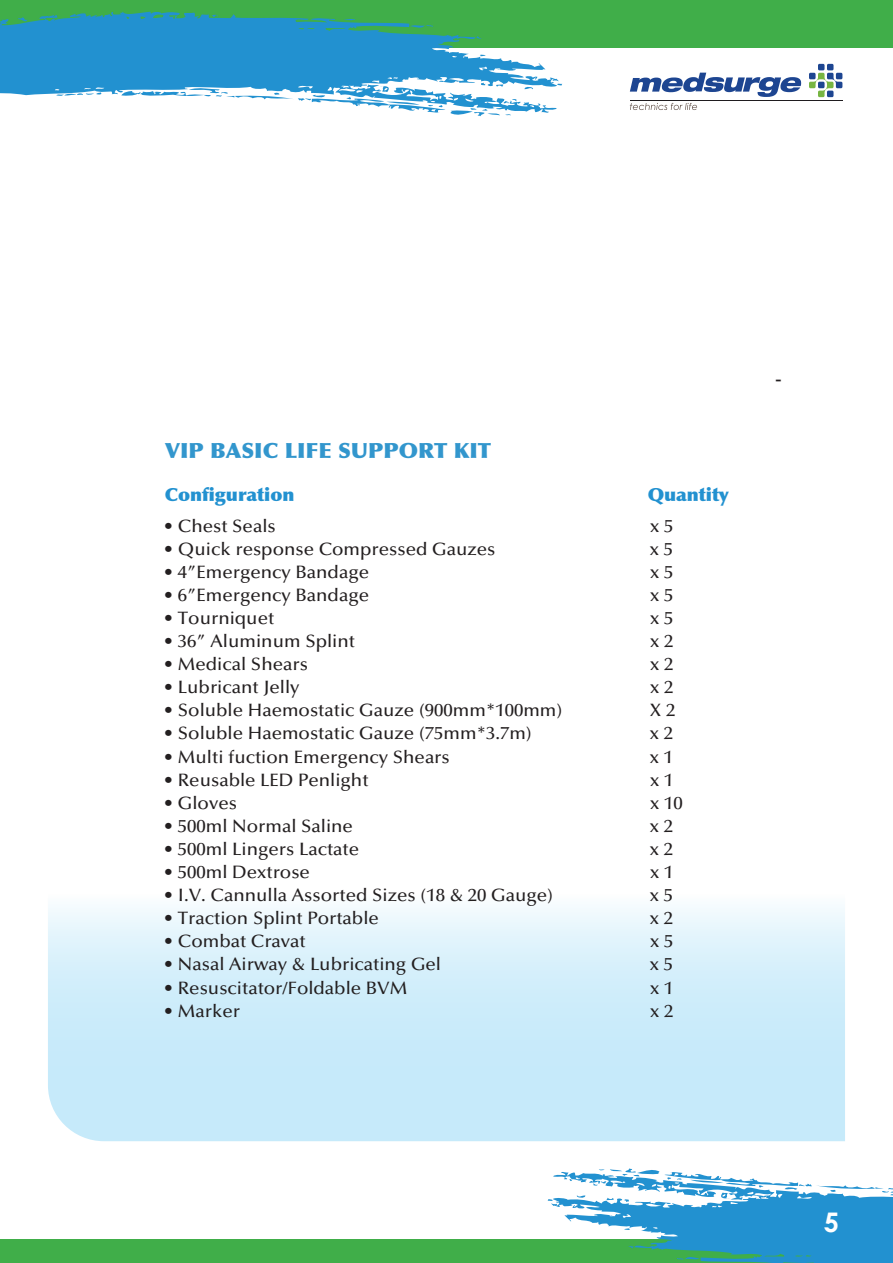
<style>
.page{position:relative;width:893px;height:1263px;background:#fff}
.page>*{position:absolute;margin:0;border:0;box-sizing:border-box;transform-origin:0 0}
.t1{font:700 27px "Century Gothic";color:#fff}
.t2{font:900 21px "Optima LT Std";color:#3296cd;scale:1.04 1}
.t3{font:500 18px "Optima LT Std";color:#231f20;scale:1.04 1}
.t4{font:900 18px "Optima LT Std";color:#2291d0;scale:1.04 1}
.t5{font:18px "Arial";color:#231f20}
</style>
<div class="page">
<svg style="left:48px;top:907px;width:797px;height:234px;background:#d0edfa"></svg>
<div style="left:0;top:0;width:892px;height:48px;background:#40ae49"></div>
<div style="left:0;top:1239px;width:892px;height:24px;background:#40ae49"></div>
<svg style="left:809px;top:64px;width:33px;height:33px"></svg>
<svg style="left:630px;top:103px;width:67px;height:7px"></svg>
<svg style="left:630px;top:73px;width:171px;height:24px"></svg>
<svg style="left:0;top:11px;width:559px;height:102px;fill:#2291d0"></svg>
<svg style="left:211px;top:14px;width:7px;height:3px"></svg>
<svg style="left:410px;top:24px;width:23px;height:6px"></svg>
<svg style="left:480px;top:54px;width:6px;height:2px"></svg>
<svg style="left:121px;top:83px;width:395px;height:33px"></svg>
<svg style="left:548px;top:1168px;width:344px;height:95px"></svg>
<p class="t2" style="left:165px;top:438px;width:315px">VIP BASIC LIFE SUPPORT KIT</p>
<p class="t4" style="left:165px;top:484px;width:126px">Configuration</p>
<p class="t4" style="left:648px;top:484px;width:80px">Quantity</p>
<p class="t3" style="left:164px;top:515px;width:109px">• Chest Seals</p>
<p class="t3" style="left:650px;top:515px;width:24px">x 5</p>
<p class="t3" style="left:164px;top:539px;width:320px">• Quick response Compressed Gauzes</p>
<p class="t3" style="left:650px;top:539px;width:24px">x 5</p>
<p class="t3" style="left:164px;top:562px;width:199px">• 4”Emergency Bandage</p>
<p class="t3" style="left:650px;top:562px;width:24px">x 5</p>
<p class="t3" style="left:164px;top:585px;width:199px">• 6”Emergency Bandage</p>
<p class="t3" style="left:650px;top:585px;width:24px">x 5</p>
<p class="t3" style="left:164px;top:608px;width:108px">• Tourniquet</p>
<p class="t3" style="left:650px;top:608px;width:24px">x 5</p>
<p class="t3" style="left:164px;top:631px;width:185px">• 36” Aluminum Splint</p>
<p class="t3" style="left:650px;top:631px;width:24px">x 2</p>
<p class="t3" style="left:164px;top:654px;width:140px">• Medical Shears</p>
<p class="t3" style="left:650px;top:654px;width:24px">x 2</p>
<p class="t3" style="left:164px;top:677px;width:132px">• Lubricant Jelly</p>
<p class="t3" style="left:650px;top:677px;width:24px">x 2</p>
<p class="t3" style="left:164px;top:700px;width:385px">• Soluble Haemostatic Gauze (900mm*100mm)</p>
<p class="t3" style="left:650px;top:700px;width:26px">X 2</p>
<p class="t3" style="left:164px;top:723px;width:356px">• Soluble Haemostatic Gauze (75mm*3.7m)</p>
<p class="t3" style="left:650px;top:723px;width:24px">x 2</p>
<p class="t3" style="left:164px;top:746px;width:276px">• Multi fuction Emergency Shears</p>
<p class="t3" style="left:650px;top:746px;width:24px">x 1</p>
<p class="t3" style="left:164px;top:769px;width:198px">• Reusable LED Penlight</p>
<p class="t3" style="left:650px;top:769px;width:24px">x 1</p>
<p class="t3" style="left:164px;top:793px;width:72px">• Gloves</p>
<p class="t3" style="left:650px;top:793px;width:33px">x 10</p>
<p class="t3" style="left:164px;top:816px;width:183px">• 500ml Normal Saline</p>
<p class="t3" style="left:650px;top:816px;width:24px">x 2</p>
<p class="t3" style="left:164px;top:839px;width:189px">• 500ml Lingers Lactate</p>
<p class="t3" style="left:650px;top:839px;width:24px">x 2</p>
<p class="t3" style="left:164px;top:862px;width:142px">• 500ml Dextrose</p>
<p class="t3" style="left:650px;top:862px;width:24px">x 1</p>
<p class="t3" style="left:164px;top:885px;width:376px">• I.V. Cannulla Assorted Sizes (18 &amp; 20 Gauge)</p>
<p class="t3" style="left:650px;top:885px;width:24px">x 5</p>
<p class="t3" style="left:164px;top:908px;width:208px">• Traction Splint Portable</p>
<p class="t3" style="left:650px;top:908px;width:24px">x 2</p>
<p class="t3" style="left:164px;top:931px;width:138px">• Combat Cravat</p>
<p class="t3" style="left:650px;top:931px;width:24px">x 5</p>
<p class="t3" style="left:164px;top:954px;width:268px">• Nasal Airway &amp; Lubricating Gel</p>
<p class="t3" style="left:650px;top:954px;width:24px">x 5</p>
<p class="t3" style="left:164px;top:977px;width:236px">• Resuscitator/Foldable BVM</p>
<p class="t3" style="left:650px;top:977px;width:24px">x 1</p>
<p class="t3" style="left:164px;top:1000px;width:75px">• Marker</p>
<p class="t3" style="left:650px;top:1000px;width:24px">x 2</p>
<p class="t5" style="left:775px;top:366px;width:7px">-</p>
<h1 class="t1" style="left:824px;top:1202px;width:17px">5</h1>
</div>
